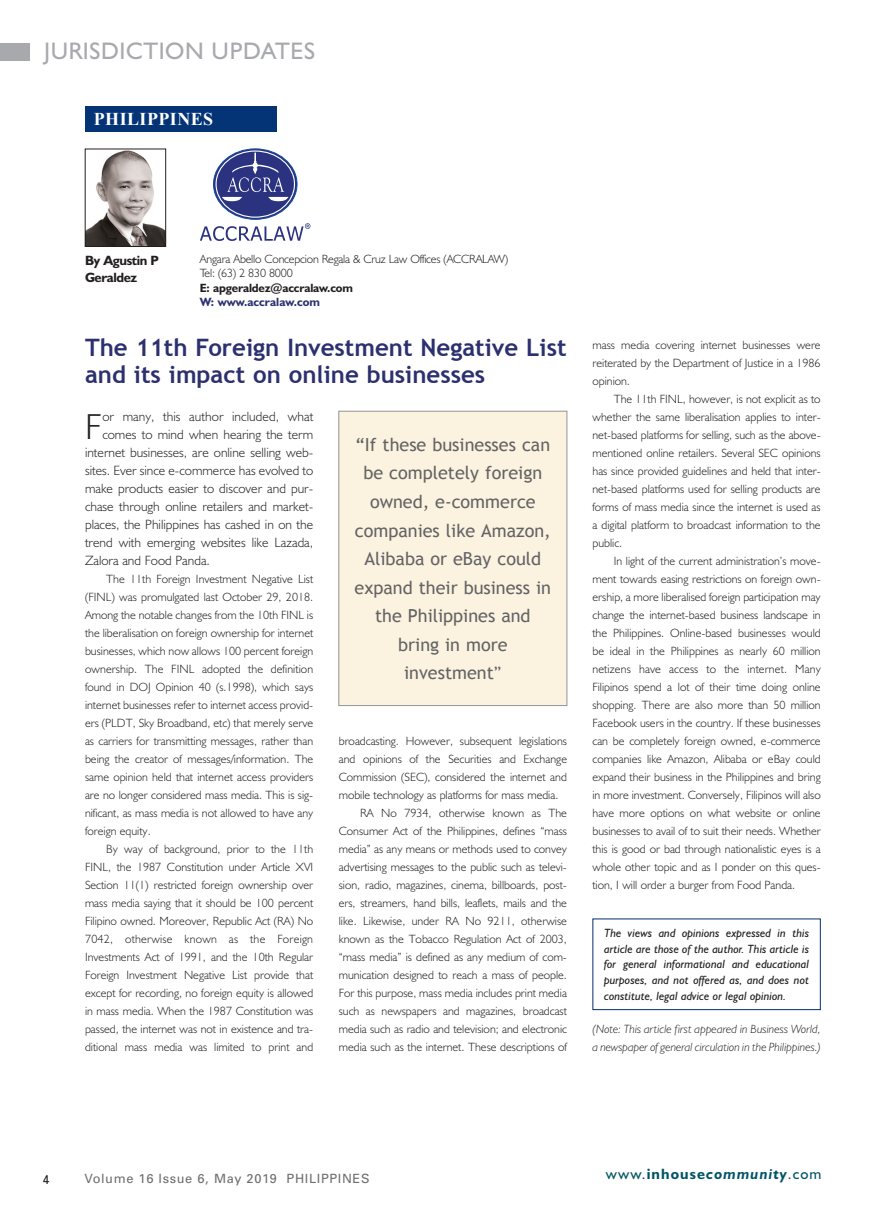
<style>
.page{position:relative;width:893px;height:1212px;background:#fff}
.page>*{position:absolute;margin:0;border:0;box-sizing:border-box;transform-origin:0 0}
._55_PAID_NO_INDENT{font:300 36.3px "Humanist 521 BT";color:#231f20}
._01_CF_HEAD{font:700 24px/27px "Trebuchet MS";color:#2c306f}
.t1{font:24px "Humanist 521 BT";letter-spacing:.025em;color:#a8a9ad}
._21_CF_QUOTE_2{font:18px/28.5px "Trebuchet MS";color:#636366;text-align:center}
._56_PAID_BODY{font:700 18px "Times New Roman";letter-spacing:.025em;color:#fff}
.t2{font:italic 700 15px "Humanist 521 BT";letter-spacing:.075em;color:#005467}
._55_PAID_NO_INDENT-2{font:300 13.5px "Humanist 521 BT";color:#231f20}
._02_CF_AUTHOR{font:700 13.5px/16.2px "Humanist 521 BT";letter-spacing:-.03em;color:#231f20}
.t3{font:12.75px "Univers";letter-spacing:.05em;color:#6c6d70}
.t4{font:12.75px "Univers";color:#231f20}
._56_PAID_BODY-2{font:300 12px/18px "Humanist 521 BT";color:#231f20;text-align:justify}
._56_PAID_BODY-3{font:italic 12px/15.8px "Humanist 521 BT";color:#231f20;text-align:justify}
._56_PAID_BODY-4{font:italic 300 12px/18px "Humanist 521 BT";letter-spacing:.005em;color:#231f20}
.t5{font:700 12px "Humanist 521 BT";letter-spacing:-.015em;color:#231f20}
.t6{font:700 12px "Humanist 521 BT";color:#2c306f}
.s1{font-family:"Humanist 521 BT"}
.s2{font-weight:400;font-style:normal}
.s3{font-style:normal}
</style>
<div class="page">
<div style="left:0;top:43px;width:30px;height:18px;background:#a8a9ad"></div>
<div style="left:85px;top:106px;width:191px;height:26px;background:#043376"></div>
<svg style="left:200px;top:150px;width:110px;height:91px"></svg>
<img style="left:87px;top:151px;width:77px;height:94px">
<div style="left:85px;top:149px;width:81px;height:98px;border:1px solid #231f20"></div>
<div style="left:592px;top:918px;width:229px;height:92px;border:1px solid #052d6f"></div>
<div style="left:339px;top:411px;width:228px;height:294px;background:#fbf3df"></div>
<div style="left:338px;top:411px;width:229px;height:295px;border:1px solid #939598"></div>
<h2 class="t1" style="left:44px;top:36px;width:273px">JURISDICTION UPDATES</h2>
<p class="_56_PAID_BODY" style="left:94px;top:107px;width:121px">PHILIPPINES</p>
<p class="_02_CF_AUTHOR" style="left:85px;top:252px;width:75px">By Agustin P<br>Geraldez</p>
<p class="_56_PAID_BODY-2" style="left:200px;top:249px;width:310px">Angara Abello Concepcion Regala &amp; Cruz Law Offices (ACCRALAW)</p>
<p class="_56_PAID_BODY-2" style="left:200px;top:264px;width:94px">Tel: (63) 2 830 8000</p>
<p class="t5" style="left:200px;top:280px;width:155px">E: apgeraldez@accralaw.com</p>
<p class="t6" style="left:200px;top:294px;width:122px">W: www.accralaw.com</p>
<p class="_01_CF_HEAD" style="left:85px;top:334px;width:483px">The 11th Foreign Investment Negative List and its impact on online businesses</p>
<p class="_55_PAID_NO_INDENT" style="left:85px;top:404px;width:18px">F</p>
<p class="_55_PAID_NO_INDENT-2" style="left:102px;top:408px;width:212px">or many, this author included, what</p>
<p class="_55_PAID_NO_INDENT-2" style="left:102px;top:426px;width:212px">comes to mind when hearing the term</p>
<p class="_55_PAID_NO_INDENT-2" style="left:85px;top:444px;width:230px">internet businesses, are online selling web-</p>
<p class="_55_PAID_NO_INDENT-2" style="left:85px;top:462px;width:230px">sites. Ever since e-commerce has evolved to</p>
<p class="_55_PAID_NO_INDENT-2" style="left:85px;top:480px;width:230px">make products easier to discover and pur-</p>
<p class="_55_PAID_NO_INDENT-2" style="left:85px;top:498px;width:230px">chase through online retailers and market-</p>
<p class="_55_PAID_NO_INDENT-2" style="left:85px;top:516px;width:230px">places, the Philippines has cashed in on the</p>
<p class="_55_PAID_NO_INDENT-2" style="left:85px;top:534px;width:230px">trend with emerging websites like Lazada,</p>
<p class="_55_PAID_NO_INDENT-2" style="left:85px;top:552px;width:126px">Zalora and Food Panda.</p>
<p class="_56_PAID_BODY-2" style="left:85px;top:569px;width:230px;text-indent:21px">The 11th Foreign Investment Negative List (FINL) was promulgated last October 29, 2018.<br>Among the notable changes from the 10th FINL is the liberalisation on foreign ownership for internet businesses, which now allows 100 percent foreign ownership. The FINL adopted the definition found in DOJ Opinion 40 (s.1998), which says internet businesses refer to internet access provid&shy;ers (PLDT, Sky Broadband, etc) that merely serve as carriers for transmitting messages, rather than being the creator of messages/information. The same opinion held that internet access providers are no longer considered mass media. This is sig&shy;nificant, as mass media is not allowed to have any foreign equity.</p>
<p class="_56_PAID_BODY-2" style="left:85px;top:839px;width:230px;text-indent:21px">By way of background, prior to the 11th FINL, the 1987 Constitution under Article XVI Section 11(1) restricted foreign ownership over mass media saying that it should be 100 percent Filipino owned. Moreover, Republic Act (RA) No 7042, otherwise known as the Foreign Investments Act of 1991, and the 10th Regular Foreign Investment Negative List provide that except for recording, no foreign equity is allowed in mass media. When the 1987 Constitution was passed, the internet was not in existence and tra&shy;ditional mass media was limited to print and</p>
<p class="_21_CF_QUOTE_2" style="left:355px;top:431px;width:198px">“If these businesses can be completely foreign owned, e-commerce companies like Amazon,<br>Alibaba or eBay could expand their business in the Philippines and bring in more investment<span class="s1">”</span></p>
<p class="_56_PAID_BODY-2" style="left:339px;top:731px;width:230px">broadcasting. However, subsequent legislations and opinions of the Securities and Exchange Commission (SEC), considered the internet and mobile technology as platforms for mass media.</p>
<p class="_56_PAID_BODY-2" style="left:339px;top:803px;width:230px;text-indent:21px">RA No 7934, otherwise known as The Consumer Act of the Philippines, defines “mass media” as any means or methods used to convey advertising messages to the public such as televi&shy;sion, radio, magazines, cinema, billboards, post&shy;ers, streamers, hand bills, leaflets, mails and the like. Likewise, under RA No 9211, otherwise known as the Tobacco Regulation Act of 2003, “mass media” is defined as any medium of com&shy;munication designed to reach a mass of people.<br>For this purpose, mass media includes print media such as newspapers and magazines, broadcast media such as radio and television; and electronic media such as the internet. These descriptions of</p>
<p class="_56_PAID_BODY-2" style="left:592px;top:335px;width:230px">mass media covering internet businesses were reiterated by the Department of Justice in a 1986 opinion.</p>
<p class="_56_PAID_BODY-2" style="left:592px;top:389px;width:230px;text-indent:21px">The 11th FINL, however, is not explicit as to whether the same liberalisation applies to inter&shy;net-based platforms for selling, such as the above&shy;mentioned online retailers. Several SEC opinions has since provided guidelines and held that inter&shy;net-based platforms used for selling products are forms of mass media since the internet is used as a digital platform to broadcast information to the public.</p>
<p class="_56_PAID_BODY-2" style="left:592px;top:551px;width:230px;text-indent:21px">In light of the current administration’s move&shy;ment towards easing restrictions on foreign own&shy;ership, a more liberalised foreign participation may change the internet-based business landscape in the Philippines. Online-based businesses would be ideal in the Philippines as nearly 60 million netizens have access to the internet. Many Filipinos spend a lot of their time doing online shopping. There are also more than 50 million Facebook users in the country. If these businesses can be completely foreign owned, e-commerce companies like Amazon, Alibaba or eBay could expand their business in the Philippines and bring in more investment. Conversely, Filipinos will also have more options on what website or online businesses to avail of to suit their needs. Whether this is good or bad through nationalistic eyes is a whole other topic and as I ponder on this ques&shy;tion, I will order a burger from Food Panda.</p>
<p class="_56_PAID_BODY-3" style="left:604px;top:925px;width:206px">The views and opinions expressed in this article are those of the author. This article is for general informational and educational purposes, and not offered as, and does not constitute, legal advice or legal opinion.</p>
<p class="_56_PAID_BODY-4" style="left:592px;top:1019px;width:230px">(Note: This article first appeared in Business World, a newspaper of general circulation in the Philippines.)</p>
<p class="t4" style="left:43px;top:1171px;width:9px">4</p>
<p class="t2" style="left:606px;top:1164px;width:217px"><span class="s2">www.</span><span class="s3">inhouse</span>community<span class="s2">.com</span></p>
<p class="t3" style="left:84px;top:1171px;width:287px">Volume 16 Issue 6, May 2019 PHILIPPINES</p>
</div>
